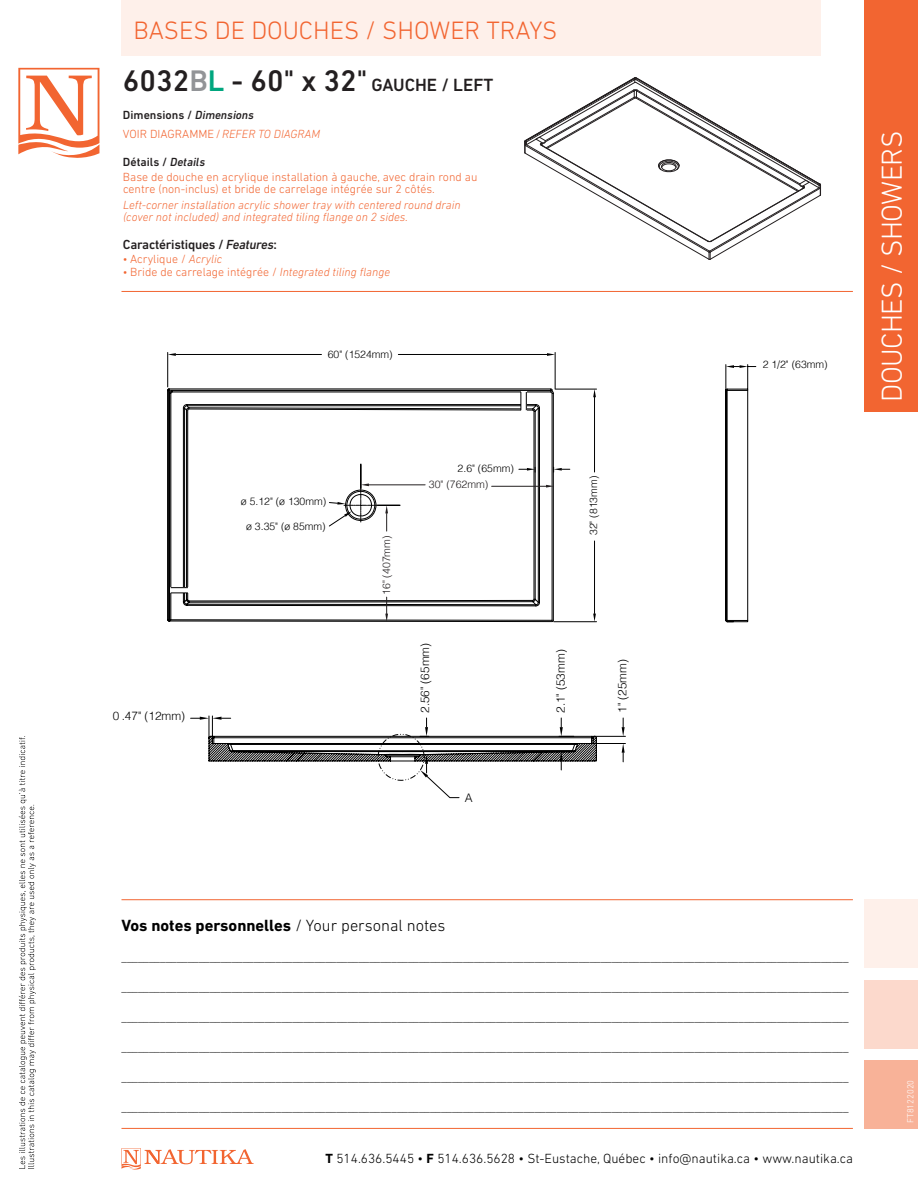
<style>
.page{position:relative;width:918px;height:1188px;background:#fff}
.page>*{position:absolute;margin:0;border:0;box-sizing:border-box;transform-origin:0 0}
.t1{font:500 30.3px "DIN Next LT Pro";color:#231f20}
.t2{font:300 29.25px "DIN Next LT Pro";letter-spacing:-.02em;color:#fff}
.t3{font:300 25.5px "DIN Next LT Pro";color:#f26531}
.t4{font:700 16.5px "DIN Next LT Pro";color:#000}
.t5{font:300 13.5px "DIN Next LT Pro";color:#000}
.t6{font:500 13.35px "DIN Next LT Pro";letter-spacing:-.02em;color:#231f20}
.t7{font:300 12px "DIN Next LT Pro";color:#000}
.t8{font:300 12px/18.8px "DIN Next LT Pro";color:#f26531}
.t9{font:italic 300 12px/12px "DIN Next LT Pro";color:#f26531}
.t10{font:300 11.85px "Helvetica";color:#000}
.t11{font:300 10.5px "Helvetica";color:#000}
.t12{font:300 10.5px "Helvetica";color:#231f20}
.t13{font:300 9px "DIN Next LT Pro";color:#fff}
.s1{color:#929497}
.s2{color:#00a67e}
.s3{font-size:18px}
.s4{font-weight:500;color:#231f20}
.s5{font-weight:500;font-style:italic;color:#231f20}
.s6{font-style:italic}
.s7{font-size:11.4px}
.s8{font-weight:300}
.s9{font-weight:700}
</style>
<div class="page">
<div style="left:864px;top:0;width:54px;height:411px;background:#f26531"></div>
<div style="left:864px;top:900px;width:54px;height:68px;background:#fef0ea"></div>
<div style="left:864px;top:980px;width:54px;height:68px;background:#fcd9cc"></div>
<hr style="left:121px;top:1128px;width:732px;height:1px;background:#f26531">
<div style="left:864px;top:1061px;width:54px;height:68px;background:#f8b298"></div>
<svg style="left:121px;top:1148px;width:133px;height:22px"></svg>
<svg style="left:18px;top:68px;width:81px;height:90px"></svg>
<hr style="left:121px;top:899px;width:732px;height:1px;background:#f26531">
<svg style="left:19px;top:736px;width:17px;height:433px"></svg>
<div style="left:121px;top:0;width:700px;height:55px;background:#fef0ea"></div>
<hr style="left:121px;top:291px;width:732px;height:1px;background:#f26531">
<svg style="left:725px;top:364px;width:31px;height:258px"></svg>
<hr style="left:555px;top:352px;width:1px;height:37px;background:#000">
<hr style="left:167px;top:352px;width:1px;height:35px;background:#000">
<hr style="left:398px;top:354px;width:149px;height:1px;background:#000">
<hr style="left:176px;top:354px;width:145px;height:1px;background:#000">
<svg style="left:547px;top:353px;width:8px;height:3px"></svg>
<svg style="left:168px;top:353px;width:8px;height:3px"></svg>
<hr style="left:555px;top:389px;width:42px;height:1px;background:#000">
<hr style="left:554px;top:621px;width:43px;height:1px;background:#000">
<hr style="left:594px;top:397px;width:1px;height:75px;background:#000">
<hr style="left:594px;top:541px;width:1px;height:73px;background:#000">
<svg style="left:593px;top:389px;width:3px;height:8px"></svg>
<svg style="left:593px;top:614px;width:3px;height:8px"></svg>
<hr style="left:595px;top:736px;width:30px;height:1px;background:#000">
<hr style="left:593px;top:743px;width:32px;height:1px;background:#000">
<svg style="left:622px;top:744px;width:3px;height:18px"></svg>
<svg style="left:622px;top:718px;width:3px;height:18px"></svg>
<svg style="left:190px;top:716px;width:407px;height:82px"></svg>
<svg style="left:524px;top:77px;width:297px;height:183px"></svg>
<svg style="left:167px;top:389px;width:403px;height:233px"></svg>
<h3 class="t3" style="left:133px;top:16px;width:425px">BASES DE DOUCHES / SHOWER TRAYS</h3>
<h1 class="t1" style="left:123px;top:63px;width:372px">6032<span class="s1">B</span><span class="s2">L</span> - 60" x 32" <span class="s3">GAUCHE / LEFT</span></h1>
<p class="t8" style="left:123px;top:105px;width:199px"><span class="s4">Dimensions /</span> <span class="s5">Dimensions<br></span>VOIR DIAGRAMME/<span class="s6">REFER TO DIAGRAM</span></p>
<p class="t8" style="left:123px;top:154px;width:356px;line-height:15.5px"><span class="s4">Détails /</span> <span class="s5">Details<br></span>Base de douche en acrylique installation à gauche, avec drain rond au</p>
<p class="t8" style="left:123px;top:179px;width:313px">centre (non-inclus) et bride de carrelage intégrée sur 2 côtés.</p>
<p class="t9" style="left:123px;top:198px;width:339px">Left-corner installation acrylic shower tray with centered round drain (cover not included) and integrated tiling flange on 2 sides.</p>
<p class="t6" style="left:123px;top:237px;width:155px">Caractéristiques / <span class="s6">Features</span>:</p>
<p class="t8" style="left:123px;top:249px;width:101px"><span class="s7">•</span> Acrylique / <span class="s6">Acrylic</span></p>
<p class="t8" style="left:123px;top:262px;width:269px"><span class="s7">•</span> Bride de carrelage intégrée / <span class="s6">Integrated tiling flange</span></p>
<p class="t10" style="left:113px;top:706px;width:74px">0 .47" (12mm)</p>
<p class="t11" style="left:328px;top:346px;width:66px">60" (1524mm)</p>
<p class="t11" style="left:241px;top:492px;width:87px">ø 5.12" (ø 130mm)</p>
<p class="t11" style="left:246px;top:517px;width:81px">ø 3.35" (ø 85mm)</p>
<p class="t12" style="left:377px;top:595px;width:61px;rotate:-90deg">16" (407mm)</p>
<p class="t11" style="left:458px;top:459px;width:58px">2.6" (65mm)</p>
<p class="t12" style="left:429px;top:476px;width:61px">30" (762mm)</p>
<p class="t11" style="left:585px;top:535px;width:61px;rotate:-90deg">32" (813mm)</p>
<p class="t10" style="left:415px;top:713px;width:72px;rotate:-90deg">2.56" (65mm)</p>
<p class="t10" style="left:551px;top:713px;width:65px;rotate:-90deg">2.1" (53mm)</p>
<p class="t10" style="left:612px;top:713px;width:55px;rotate:-90deg">1" (25mm)</p>
<p class="t10" style="left:465px;top:788px;width:9px">A</p>
<p class="t11" style="left:763px;top:355px;width:66px">2 1/2" (63mm)</p>
<h2 class="t2" style="left:875px;top:402px;width:272px;rotate:-90deg">DOUCHES / SHOWERS</h2>
<h3 class="t4" style="left:122px;top:915px;width:325px">Vos notes personnelles <span class="s8">/ Your personal notes</span></h3>
<p class="t7" style="left:122px;top:950px;width:729px">____________________________________________________________________________________________________________________________________</p>
<p class="t7" style="left:122px;top:980px;width:729px">____________________________________________________________________________________________________________________________________</p>
<p class="t7" style="left:122px;top:1010px;width:729px">____________________________________________________________________________________________________________________________________</p>
<p class="t7" style="left:122px;top:1040px;width:729px">____________________________________________________________________________________________________________________________________</p>
<p class="t7" style="left:122px;top:1070px;width:729px">____________________________________________________________________________________________________________________________________</p>
<p class="t7" style="left:122px;top:1100px;width:729px">____________________________________________________________________________________________________________________________________</p>
<p class="t5" style="left:326px;top:1151px;width:529px"><span class="s9">T</span> 514.636.5445 • <span class="s9">F</span> 514.636.5628 • St-Eustache, Québec • info@nautika.ca • www.nautika.ca</p>
<p class="t13" style="left:905px;top:1123px;width:45px;rotate:-90deg">FT8122020</p>
</div>
